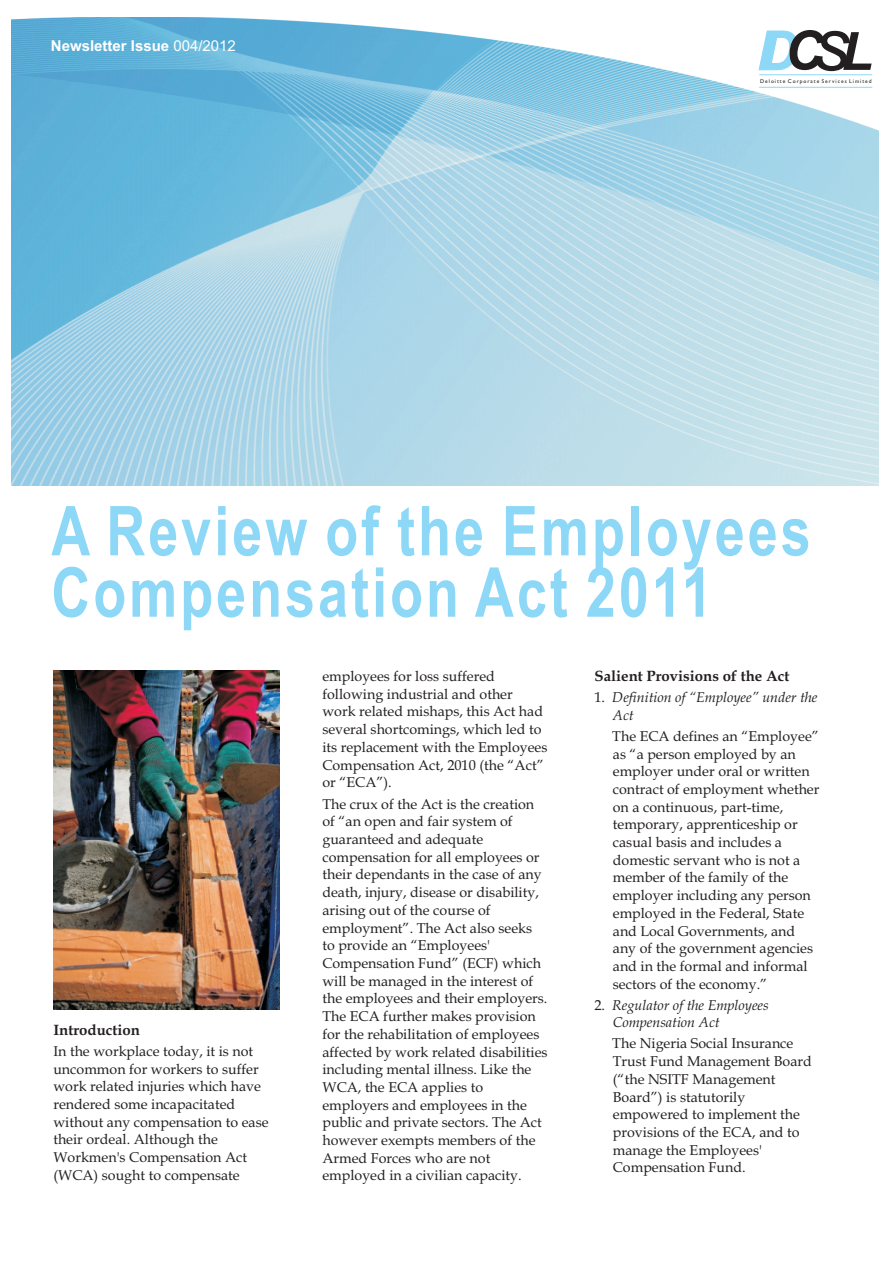
<style>
.page{position:relative;width:893px;height:1263px;background:#fff}
.page>*{position:absolute;margin:0;border:0;box-sizing:border-box;transform-origin:0 0}
.t1{font:italic 74.25px "Arial";color:#231f20}
.t2{font:700 68.7px/61.3px "Arial Narrow";letter-spacing:.045em;color:#8dd7f7;scale:.96 1}
.t3{font:italic 700 54.15px "Arial";color:#231f20}
.t4{font:700 15px "Book Antiqua";color:#231f20}
.t5{font:700 15px "Arial";color:#fff}
.t6{font:14.25px/17.7px "Book Antiqua";color:#231f20}
.t7{font:italic 14.25px/17.1px "Book Antiqua";color:#231f20}
.t8{font:5.4px "Gill Sans";letter-spacing:.18em;color:#231f20}
.s1{font-weight:400}
.s2{font-size:52.65px}
.s3{font-style:normal}
</style>
<div class="page">
<img style="left:53px;top:670px;width:226px;height:340px">
<img style="left:11px;top:17px;width:868px;height:468px">
<svg style="left:759px;top:31px;width:39px;height:39px"></svg>
<hr style="left:759px;top:74px;width:113px;height:1px;background:#8dd7f7">
<hr style="left:759px;top:87px;width:113px;height:1px;background:#8dd7f7">
<p class="t5" style="left:51px;top:40px;width:187px">Newsletter Issue <span class="s1">004/2012</span></p>
<h3 class="t3" style="left:784px;top:30px;width:90px">C <span class="s2">L</span></h3>
<p class="t8" style="left:760px;top:79px;width:113px">Deloitte Corporate Services Limited</p>
<h1 class="t1" style="left:813px;top:16px;width:39px">s</h1>
<h2 class="t2" style="left:51px;top:507px;width:792px">A Review of the Employees<br>Compensation Act 2011</h2>
<p class="t4" style="left:53px;top:1024px;width:88px">Introduction</p>
<p class="t6" style="left:53px;top:1044px;width:217px">In the workplace today, it is not uncommon for workers to suffer work related injuries which have rendered some incapacitated without any compensation to ease their ordeal. Although the<br>Workmen's Compensation Act (WCA) sought to compensate</p>
<p class="t6" style="left:322px;top:669px;width:227px">employees for loss suffered following industrial and other work related mishaps, this Act had several shortcomings, which led to its replacement with the Employees<br>Compensation Act, 2010 (the “Act” or “ECA”).</p>
<p class="t6" style="left:322px;top:796px;width:227px">The crux of the Act is the creation of “an open and fair system of guaranteed and adequate compensation for all employees or their dependants in the case of any death, injury, disease or disability, arising out of the course of employment”. The Act also seeks to provide an “Employees'<br>Compensation Fund” (ECF) which will be managed in the interest of the employees and their employers.<br>The ECA further makes provision for the rehabilitation of employees affected by work related disabilities including mental illness. Like the<br>WCA, the ECA applies to employers and employees in the public and private sectors. The Act however exempts members of the<br>Armed Forces who are not employed in a civilian capacity.</p>
<p class="t4" style="left:594px;top:670px;width:196px">Salient Provisions of the Act</p>
<p class="t7" style="left:613px;top:691px;width:206px;text-indent:-18px"><span class="s3">1.</span> Definition of “Employee” under the<br>Act</p>
<p class="t6" style="left:612px;top:729px;width:209px">The ECA defines an “Employee” as “a person employed by an employer under oral or written contract of employment whether on a continuous, part-time, temporary, apprenticeship or casual basis and includes a domestic servant who is not a member of the family of the employer including any person employed in the Federal, State and Local Governments, and any of the government agencies and in the formal and informal sectors of the economy.”</p>
<p class="t7" style="left:613px;top:998px;width:157px;text-indent:-18px"><span class="s3">2.</span> Regulator of the Employees<br>Compensation Act</p>
<p class="t6" style="left:612px;top:1036px;width:201px">The Nigeria Social Insurance<br>Trust Fund Management Board (“the NSITF Management<br>Board”) is statutorily empowered to implement the provisions of the ECA, and to manage the Employees'<br>Compensation Fund.</p>
</div>
